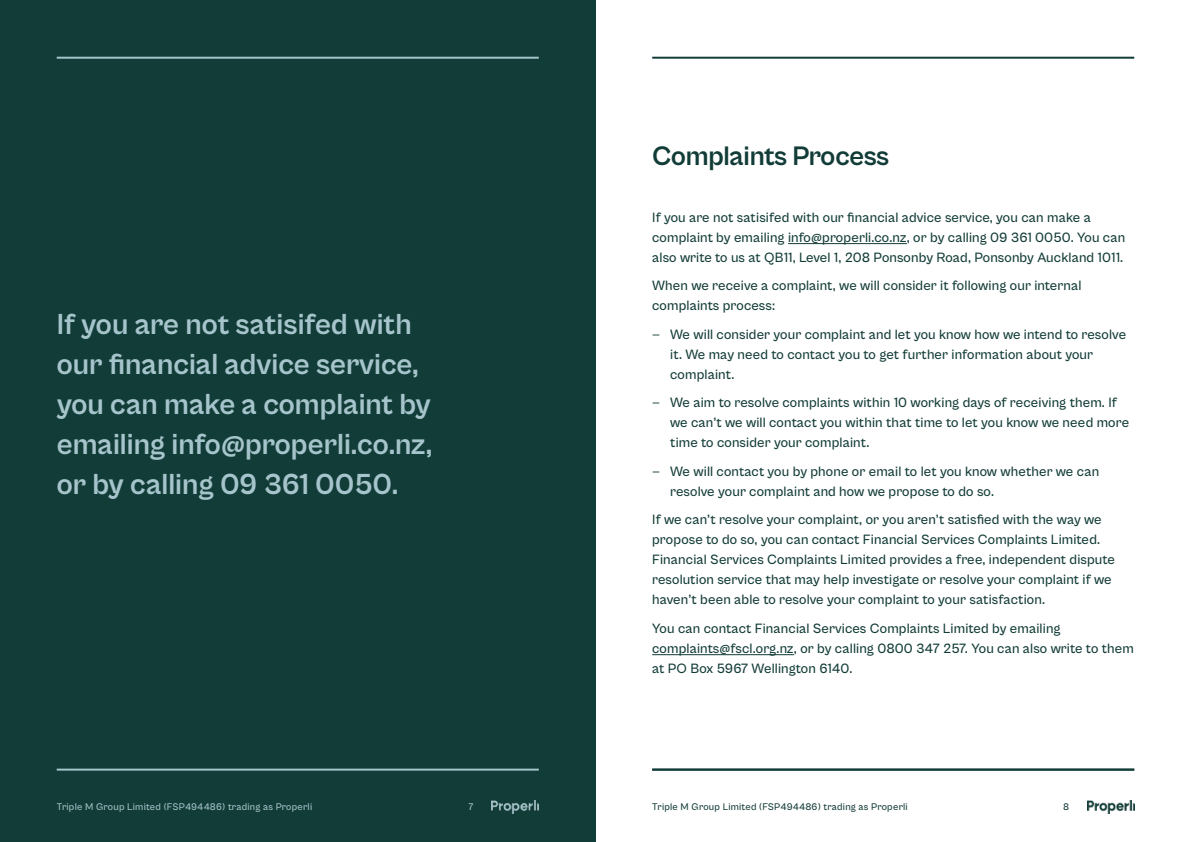
<style>
.page{position:relative;width:1191px;height:842px;background:#fff}
.page>*{position:absolute;margin:0;border:0;box-sizing:border-box;transform-origin:0 0}
.t1{font:700 30px/40px "Cabinet Grotesk";color:#a6c4cb}
.t2{font:700 27.7px "Cabinet Grotesk";letter-spacing:-.015em;color:#123c37}
.t3{font:500 14px/20px "Cabinet Grotesk";letter-spacing:.01em;color:#123c37}
.t4{font:500 10px "Cabinet Grotesk";letter-spacing:.025em;color:#a6c4cb}
.t5{font:500 10px "Cabinet Grotesk";letter-spacing:.025em;color:#123c37}
</style>
<div class="page">
<div style="left:0;top:0;width:595px;height:842px;background:#123c37"></div>
<hr style="left:788px;top:243px;width:118px;height:1px;background:#123c37">
<hr style="left:652px;top:654px;width:142px;height:1px;background:#123c37">
<img style="left:1087px;top:801px;width:47px;height:12px">
<img style="left:491px;top:801px;width:48px;height:12px">
<hr style="left:57px;top:769px;width:482px;height:2px;background:#a6c4cb">
<hr style="left:57px;top:57px;width:482px;height:2px;background:#a6c4cb">
<hr style="left:652px;top:769px;width:482px;height:2px;background:#123c37">
<hr style="left:652px;top:57px;width:482px;height:2px;background:#123c37">
<h1 class="t1" style="left:57px;top:305px;width:377px">If you are not satisifed with our financial advice service, you can make a complaint by emailing info@properli.co.nz, or by calling 09 361 0050.</h1>
<h2 class="t2" style="left:652px;top:141px;width:239px">Complaints Process</h2>
<p class="t3" style="left:652px;top:207px;width:474px">If you are not satisifed with our financial advice service, you can make a complaint by emailing info@properli.co.nz, or by calling 09 361 0050. You can also write to us at QB11, Level 1, 208 Ponsonby Road, Ponsonby Auckland 1011.</p>
<p class="t3" style="left:652px;top:276px;width:431px">When we receive a complaint, we will consider it following our internal complaints process:</p>
<p class="t3" style="left:670px;top:324px;width:457px;text-indent:-18px">— We will consider your complaint and let you know how we intend to resolve it. We may need to contact you to get further information about your complaint.</p>
<p class="t3" style="left:670px;top:393px;width:460px;text-indent:-18px">— We aim to resolve complaints within 10 working days of receiving them. If we can’t we will contact you within that time to let you know we need more time to consider your complaint.</p>
<p class="t3" style="left:670px;top:461px;width:430px;text-indent:-18px">— We will contact you by phone or email to let you know whether we can resolve your complaint and how we propose to do so.</p>
<p class="t3" style="left:652px;top:510px;width:464px">If we can’t resolve your complaint, or you aren’t satisfied with the way we propose to do so, you can contact Financial Services Complaints Limited.<br>Financial Services Complaints Limited provides a free, independent dispute resolution service that may help investigate or resolve your complaint if we haven’t been able to resolve your complaint to your satisfaction.</p>
<p class="t3" style="left:652px;top:618px;width:483px">You can contact Financial Services Complaints Limited by emailing complaints@fscl.org.nz, or by calling 0800 347 257. You can also write to them at PO Box 5967 Wellington 6140.</p>
<p class="t4" style="left:57px;top:801px;width:257px">Triple M Group Limited (FSP494486) trading as Properli</p>
<p class="t4" style="left:468px;top:801px;width:6px">7</p>
<p class="t5" style="left:652px;top:801px;width:257px">Triple M Group Limited (FSP494486) trading as Properli</p>
<p class="t5" style="left:1063px;top:801px;width:8px">8</p>
</div>
